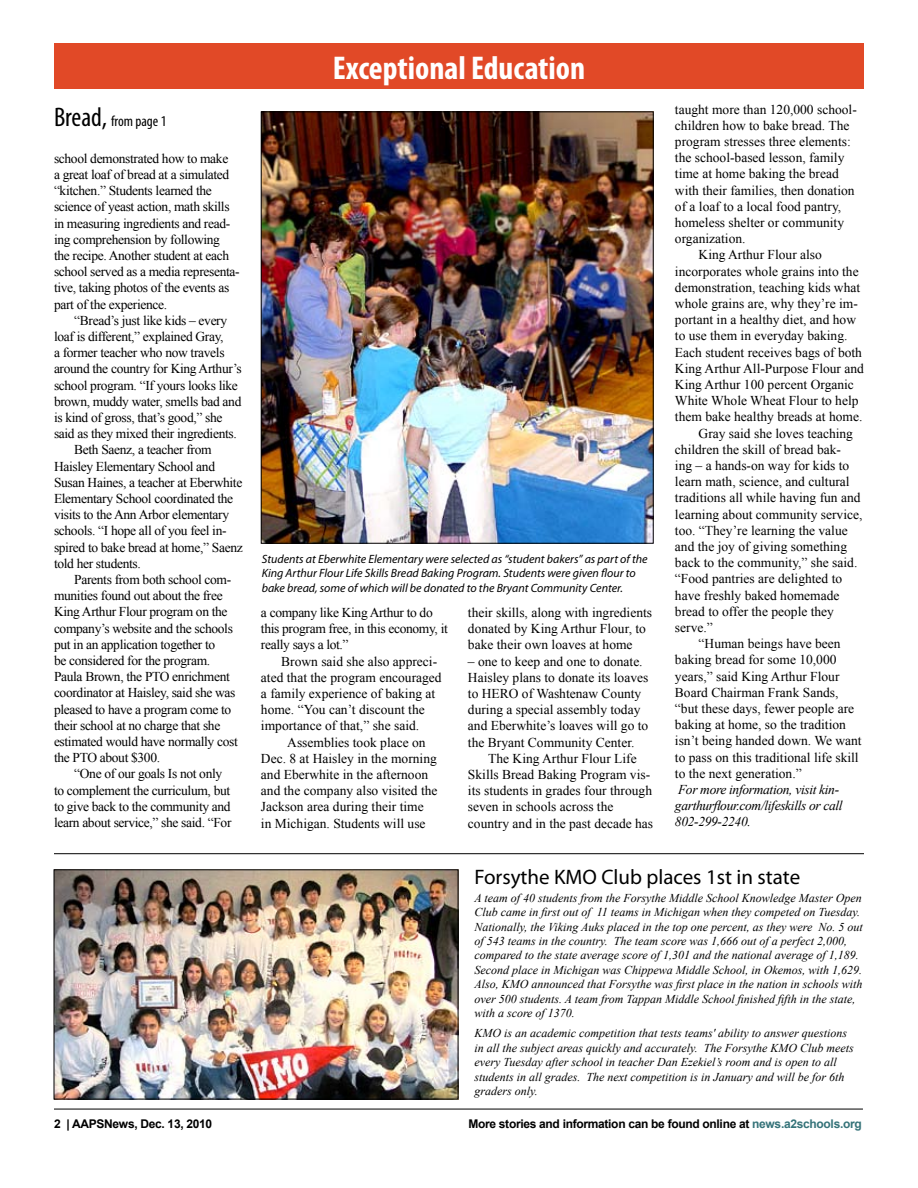
<style>
.page{position:relative;width:918px;height:1188px;background:#fff}
.page>*{position:absolute;margin:0;border:0;box-sizing:border-box;transform-origin:0 0}
.t1{font:700 condensed 33px "Myriad Pro";color:#fff}
.t2{font:21px "Myriad Pro";color:#000}
.t3{font:condensed 15px "Myriad Pro";color:#000}
.t4{font:13.5px/16.2px "Times New Roman";color:#000}
.t5{font:13.5px/16.2px "Times New Roman";letter-spacing:-.025em;color:#000}
.t6{font:italic 13.5px/16.2px "Times New Roman";letter-spacing:-.025em;color:#000}
.t7{font:italic 12px/14.4px "Times New Roman";color:#000}
.t8{font:italic 12px/14.4px "Myriad Pro";color:#000}
.t9{font:700 12px "Arial";letter-spacing:-.025em;color:#000}
.s1{font-size:27px}
.s2{color:#357379}
</style>
<div class="page">
<div style="left:54px;top:44px;width:810px;height:45px;background:#e14927"></div>
<hr style="left:54px;top:1109px;width:809px;height:1px;background:#000">
<img style="left:263px;top:113px;width:389px;height:429px">
<img style="left:56px;top:871px;width:400px;height:226px">
<div style="left:54px;top:869px;width:404px;height:230px;border:1px solid #000"></div>
<hr style="left:54px;top:853px;width:810px;height:1px;background:#000">
<p class="t3" style="left:54px;top:112px;width:114px"><span class="s1">Bread,</span> from page 1</p>
<p class="t5" style="left:54px;top:150px;width:187px">school demonstrated how to make<br>a great loaf of bread at a simulated “kitchen.” Students learned the science of yeast action, math skills in measuring ingredients and read&shy;ing comprehension by following<br>the recipe. Another student at each school served as a media representa&shy;tive, taking photos of the events as part of the experience.</p>
<p class="t5" style="left:74px;top:312px;width:154px">“Bread’s just like kids – every</p>
<p class="t5" style="left:54px;top:328px;width:171px">loaf is different,” explained Gray,</p>
<p class="t5" style="left:54px;top:344px;width:172px">a former teacher who now travels</p>
<p class="t5" style="left:54px;top:361px;width:189px">around the country for King Arthur’s</p>
<p class="t5" style="left:54px;top:377px;width:185px">school program. “If yours looks like</p>
<p class="t5" style="left:54px;top:393px;width:189px">brown, muddy water, smells bad and</p>
<p class="t5" style="left:54px;top:409px;width:170px">is kind of gross, that’s good,” she</p>
<p class="t5" style="left:54px;top:425px;width:184px">said as they mixed their ingredients.</p>
<p class="t5" style="left:74px;top:442px;width:139px">Beth Saenz, a teacher from</p>
<p class="t5" style="left:54px;top:458px;width:163px">Haisley Elementary School and</p>
<p class="t5" style="left:54px;top:474px;width:190px">Susan Haines, a teacher at Eberwhite</p>
<p class="t5" style="left:54px;top:490px;width:181px">Elementary School coordinated the</p>
<p class="t5" style="left:54px;top:506px;width:177px">visits to the Ann Arbor elementary</p>
<p class="t5" style="left:54px;top:523px;width:174px">schools. “I hope all of you feel in-</p>
<p class="t5" style="left:54px;top:539px;width:190px">spired to bake bread at home,” Saenz</p>
<p class="t5" style="left:54px;top:555px;width:88px">told her students.</p>
<p class="t5" style="left:74px;top:571px;width:159px">Parents from both school com-</p>
<p class="t5" style="left:54px;top:587px;width:170px">munities found out about the free</p>
<p class="t5" style="left:54px;top:604px;width:175px">King Arthur Flour program on the</p>
<p class="t5" style="left:54px;top:620px;width:180px">company’s website and the schools</p>
<p class="t5" style="left:54px;top:636px;width:163px">put in an application together to</p>
<p class="t5" style="left:54px;top:652px;width:158px">be considered for the program.</p>
<p class="t5" style="left:54px;top:668px;width:177px">Paula Brown, the PTO enrichment</p>
<p class="t5" style="left:54px;top:685px;width:183px">coordinator at Haisley, said she was</p>
<p class="t5" style="left:54px;top:701px;width:179px">pleased to have a program come to</p>
<p class="t5" style="left:54px;top:717px;width:168px">their school at no charge that she</p>
<p class="t5" style="left:54px;top:733px;width:185px">estimated would have normally cost</p>
<p class="t5" style="left:54px;top:749px;width:108px">the PTO about $300.</p>
<p class="t5" style="left:74px;top:766px;width:150px">“One of our goals Is not only</p>
<p class="t5" style="left:54px;top:782px;width:178px">to complement the curriculum, but</p>
<p class="t5" style="left:54px;top:798px;width:178px">to give back to the community and</p>
<p class="t5" style="left:54px;top:814px;width:179px">learn about service,” she said. “For</p>
<h1 class="t1" style="left:333px;top:47px;width:254px">Exceptional Education</h1>
<p class="t8" style="left:262px;top:552px;width:387px">Students at Eberwhite Elementary were selected as “student bakers” as part of the<br>King Arthur Flour Life Skills Bread Baking Program. Students were given flour to bake bread, some of which will be donated to the Bryant Community Center.</p>
<p class="t5" style="left:261px;top:604px;width:188px">a company like King Arthur to do this program free, in this economy, it really says a lot.”</p>
<p class="t4" style="left:261px;top:653px;width:182px;text-indent:20px">Brown said she also appreci&shy;ated that the program encouraged a family experience of baking at home. “You can’t discount the importance of that,” she said.</p>
<p class="t4" style="left:261px;top:734px;width:178px;text-indent:26px">Assemblies took place on<br>Dec. 8 at Haisley in the morning and Eberwhite in the afternoon and the company also visited the<br>Jackson area during their time<br>in Michigan. Students will use</p>
<p class="t4" style="left:468px;top:604px;width:186px">their skills, along with ingredients donated by King Arthur Flour, to bake their own loaves at home</p>
<p class="t4" style="left:468px;top:653px;width:182px">– one to keep and one to donate.<br>Haisley plans to donate its loaves to HERO of Washtenaw County during a special assembly today and Eberwhite’s loaves will go to the Bryant Community Center.</p>
<p class="t4" style="left:468px;top:750px;width:187px;text-indent:20px">The King Arthur Flour Life<br>Skills Bread Baking Program vis&shy;its students in grades four through seven in schools across the country and in the past decade has</p>
<p class="t4" style="left:675px;top:101px;width:183px">taught more than 120,000 school-</p>
<p class="t4" style="left:675px;top:117px;width:176px">children how to bake bread. The</p>
<p class="t4" style="left:675px;top:133px;width:177px">program stresses three elements:</p>
<p class="t4" style="left:675px;top:149px;width:171px">the school-based lesson, family</p>
<p class="t4" style="left:675px;top:165px;width:165px">time at home baking the bread</p>
<p class="t4" style="left:675px;top:182px;width:181px">with their families, then donation</p>
<p class="t4" style="left:675px;top:198px;width:168px">of a loaf to a local food pantry,</p>
<p class="t4" style="left:675px;top:214px;width:171px">homeless shelter or community</p>
<p class="t4" style="left:675px;top:230px;width:72px">organization.</p>
<p class="t4" style="left:699px;top:246px;width:125px">King Arthur Flour also</p>
<p class="t4" style="left:675px;top:263px;width:185px">incorporates whole grains into the</p>
<p class="t4" style="left:675px;top:279px;width:187px">demonstration, teaching kids what</p>
<p class="t4" style="left:675px;top:295px;width:184px">whole grains are, why they’re im-</p>
<p class="t4" style="left:675px;top:311px;width:183px">portant in a healthy diet, and how</p>
<p class="t4" style="left:675px;top:327px;width:174px">to use them in everyday baking.</p>
<p class="t4" style="left:675px;top:344px;width:189px">Each student receives bags of both</p>
<p class="t4" style="left:675px;top:360px;width:191px">King Arthur All-Purpose Flour and</p>
<p class="t4" style="left:675px;top:376px;width:180px">King Arthur 100 percent Organic</p>
<p class="t4" style="left:675px;top:392px;width:185px">White Whole Wheat Flour to help</p>
<p class="t4" style="left:675px;top:408px;width:189px">them bake healthy breads at home.</p>
<p class="t4" style="left:699px;top:425px;width:156px">Gray said she loves teaching</p>
<p class="t4" style="left:675px;top:441px;width:168px">children the skill of bread bak-</p>
<p class="t4" style="left:675px;top:457px;width:176px">ing – a hands-on way for kids to</p>
<p class="t4" style="left:675px;top:473px;width:176px">learn math, science, and cultural</p>
<p class="t4" style="left:675px;top:489px;width:187px">traditions all while having fun and</p>
<p class="t4" style="left:675px;top:506px;width:189px">learning about community service,</p>
<p class="t4" style="left:675px;top:522px;width:174px">too. “They’re learning the value</p>
<p class="t4" style="left:675px;top:538px;width:174px">and the joy of giving something</p>
<p class="t4" style="left:675px;top:554px;width:184px">back to the community,” she said.</p>
<p class="t4" style="left:675px;top:570px;width:169px">“Food pantries are delighted to</p>
<p class="t4" style="left:675px;top:587px;width:166px">have freshly baked homemade</p>
<p class="t4" style="left:675px;top:603px;width:161px">bread to offer the people they</p>
<p class="t4" style="left:675px;top:619px;width:39px">serve.”</p>
<p class="t4" style="left:699px;top:635px;width:144px">“Human beings have been</p>
<p class="t4" style="left:675px;top:651px;width:163px">baking bread for some 10,000</p>
<p class="t4" style="left:675px;top:668px;width:166px">years,” said King Arthur Flour</p>
<p class="t4" style="left:675px;top:684px;width:165px">Board Chairman Frank Sands,</p>
<p class="t4" style="left:675px;top:700px;width:181px">“but these days, fewer people are</p>
<p class="t4" style="left:675px;top:716px;width:172px">baking at home, so the tradition</p>
<p class="t4" style="left:675px;top:732px;width:188px">isn’t being handed down. We want</p>
<p class="t4" style="left:675px;top:749px;width:185px">to pass on this traditional life skill</p>
<p class="t4" style="left:675px;top:765px;width:128px">to the next generation.”</p>
<p class="t6" style="left:675px;top:781px;width:169px">For more information, visit kin&shy;garthurflour.com/lifeskills or call<br>802-299-2240.</p>
<h2 class="t2" style="left:474px;top:864px;width:327px">Forsythe KMO Club places 1st in state</h2>
<p class="t7" style="left:474px;top:890px;width:390px">A team of 40 students from the Forsythe Middle School Knowledge Master Open Club came in first out of 11 teams in Michigan when they competed on Tuesday.<br>Nationally, the Viking Auks placed in the top one percent, as they were No. 5 out of 543 teams in the country. The team score was 1,666 out of a perfect 2,000, compared to the state average score of 1,301 and the national average of 1,189.<br>Second place in Michigan was Chippewa Middle School, in Okemos, with 1,629.<br>Also, KMO announced that Forsythe was first place in the nation in schools with over 500 students. A team from Tappan Middle School finished fifth in the state, with a score of 1370.</p>
<p class="t7" style="left:474px;top:1026px;width:381px">KMO is an academic competition that tests teams' ability to answer questions in all the subject areas quickly and accurately. The Forsythe KMO Club meets every Tuesday after school in teacher Dan Ezekiel’s room and is open to all students in all grades. The next competition is in January and will be for 6th graders only.</p>
<p class="t9" style="left:54px;top:1116px;width:160px">2 | AAPSNews, Dec. 13, 2010</p>
<p class="t9" style="left:468px;top:1116px;width:395px">More stories and information can be found online at <span class="s2">news.a2schools.org</span></p>
</div>
